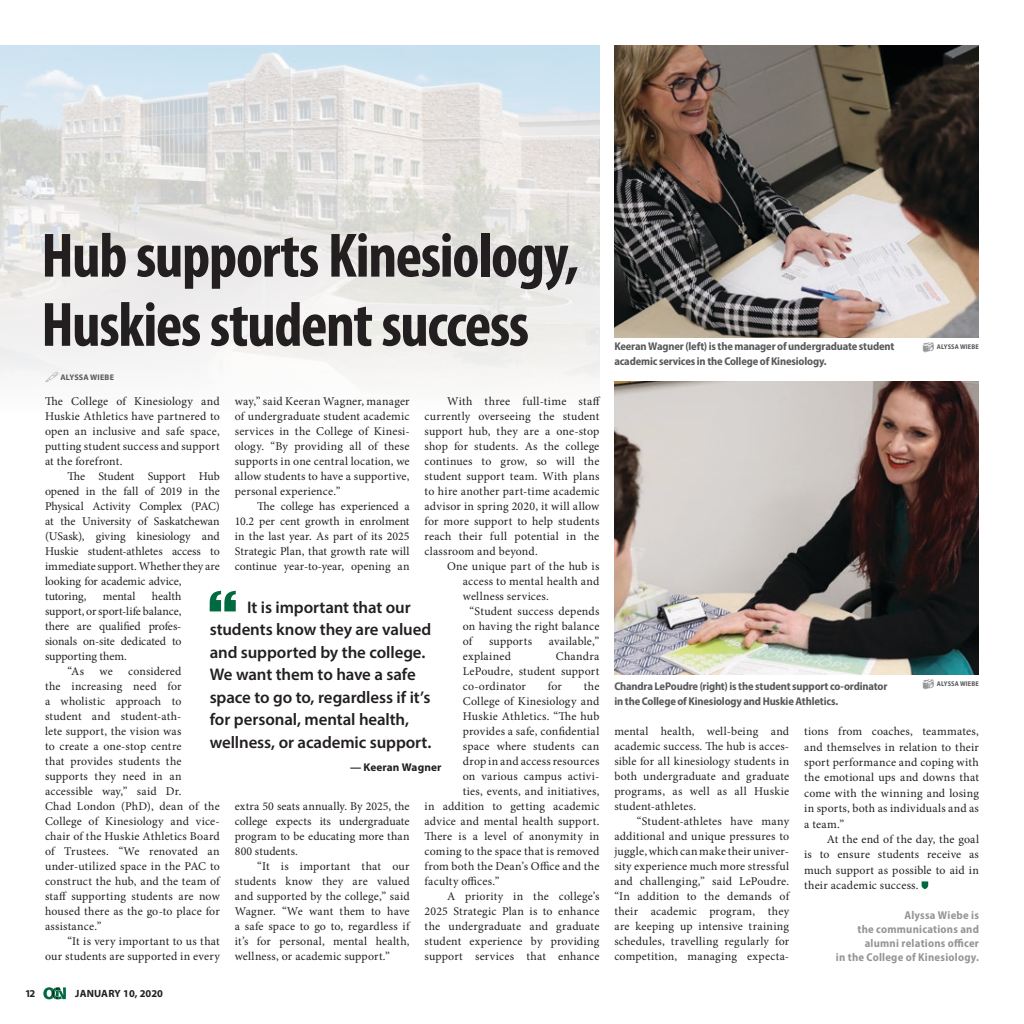
<style>
.page{position:relative;width:1024px;height:1024px;background:#fff}
.page>*{position:absolute;margin:0;border:0;box-sizing:border-box;transform-origin:0 0}
.heading_3{font:700 condensed 63.12px/69.1px "Myriad Pro";letter-spacing:-.025em;color:#231f20}
.Pull_out_Quote{font:600 16.88px/22.5px "Myriad Pro";letter-spacing:-.005em;color:#231f20}
.Copy{font:11.88px/15px "Minion Pro";letter-spacing:.015em;color:#231f20;text-align:justify}
.Copy-2{font:11.88px/15px "Minion Pro";letter-spacing:-.01em;color:#231f20}
.photo_caption{font:700 semi-condensed 11.38px/14.1px "Myriad Pro";letter-spacing:.02em;color:#949698;text-align:right}
.photo_caption-2{font:700 semi-condensed 11.25px/15px "Myriad Pro";letter-spacing:-.015em;color:#58595b}
.Pull_out_Quote-2{font:700 11.25px "Myriad Pro";letter-spacing:.01em;color:#231f20}
.t1{font:700 10.5px "Myriad Pro";color:#231f20}
.t2{font:700 8.12px "Myriad Pro";letter-spacing:.02em;color:#58595b}
.t3{font:700 semi-condensed 6.88px "Myriad Pro";letter-spacing:.02em;color:#58595b}
</style>
<div class="page">
<svg style="left:43px;top:987px;width:23px;height:12px"></svg>
<img style="left:0;top:45px;width:599px;height:339px">
<svg style="left:921px;top:881px;width:7px;height:8px"></svg>
<img style="left:614px;top:381px;width:365px;height:293px">
<img style="left:614px;top:45px;width:365px;height:293px">
<svg style="left:210px;top:591px;width:26px;height:20px"></svg>
<svg style="left:45px;top:371px;width:13px;height:11px"></svg>
<p class="heading_3" style="left:41px;top:220px;width:539px">Hub supports Kinesiology,<br>Huskies student success</p>
<p class="t2" style="left:60px;top:372px;width:55px">ALYSSA WIEBE</p>
<p class="Copy" style="left:45px;top:394px;width:176px">The College of Kinesiology and Huskie Athletics have partnered to open an inclusive and safe space, putting student success and support at the forefront.</p>
<p class="Copy-2" style="left:45px;top:469px;width:176px;text-indent:23px">The Student Support Hub opened in the fall of 2019 in the<br>Physical Activity Complex (PAC) at the University of Saskatchewan (USask), giving kinesiology and<br>Huskie student-athletes access to immediate support. Whether they are looking for academic advice, tutoring,</p>
<p class="Copy" style="left:235px;top:394px;width:176px">way,” said Keeran Wagner, manager of undergraduate student academic services in the College of Kinesi&shy;ology. “By providing all of these supports in one central location, we allow students to have a supportive, personal experience.”</p>
<p class="Copy" style="left:235px;top:499px;width:176px;text-indent:23px">The college has experienced a 10.2 per cent growth in enrolment in the last year. As part of its 2025<br>Strategic Plan, that growth rate will continue year-to-year, opening an</p>
<p class="Copy" style="left:425px;top:394px;width:177px;text-indent:23px">With three full-time staff currently overseeing the student support hub, they are a one-stop shop for students. As the college continues to grow, so will the student support team. With plans to hire another part-time academic advisor in spring 2020, it will allow for more support to help students reach their full potential in the classroom and beyond.</p>
<p class="Copy" style="left:463px;top:559px;width:138px;text-indent:-16px">One unique part of the hub is access to mental health and wellness services.</p>
<p class="Copy" style="left:463px;top:604px;width:138px;text-indent:7px">“Student success depends on having the right balance of</p>
<p class="Copy" style="left:45px;top:589px;width:138px;text-indent:107px">health support, or sport-life balance, there are qualified profes&shy;sionals on-site dedicated to supporting them.</p>
<p class="Copy" style="left:68px;top:664px;width:18px">“As</p>
<p class="Copy" style="left:99px;top:664px;width:15px">we</p>
<p class="Copy" style="left:103px;top:589px;width:34px">mental</p>
<p class="Pull_out_Quote" style="left:210px;top:595px;width:223px;text-indent:37px">It is important that our students know they are valued and supported by the college.<br>We want them to have a safe space to go to, regardless if it’s for personal, mental health, wellness, or academic support.</p>
<p class="Pull_out_Quote-2" style="left:350px;top:760px;width:93px">— Keeran Wagner</p>
<p class="Copy" style="left:489px;top:634px;width:44px">supports</p>
<p class="Copy" style="left:549px;top:634px;width:52px">available,”</p>
<p class="Copy" style="left:463px;top:649px;width:50px">explained</p>
<p class="Copy" style="left:463px;top:649px;width:138px;text-indent:93px">Chandra LePoudre, student support co-ordinator</p>
<p class="Copy" style="left:45px;top:664px;width:176px;text-align:left;text-indent:83px">considered<br>the increasing need for<br>a wholistic approach to student and student-ath-<br>lete support, the vision was<br>to create a one-stop centre<br>that provides students the supports they need in an accessible way,” said Dr.<br>Chad London (PhD), dean of the<br>College of Kinesiology and vice&shy;chair of the Huskie Athletics Board of Trustees. “We renovated an under-utilized space in the PAC to construct the hub, and the team of staff supporting students are now housed there as the go-to place for assistance.”</p>
<p class="Copy" style="left:45px;top:934px;width:176px;text-align:right">“It is very important to us that<br>our students are supported in every</p>
<p class="Copy" style="left:548px;top:679px;width:16px">for</p>
<p class="Copy" style="left:584px;top:679px;width:17px">the</p>
<p class="Copy" style="left:463px;top:694px;width:138px">College of Kinesiology and</p>
<p class="Copy" style="left:463px;top:709px;width:138px">Huskie Athletics. “The hub</p>
<p class="Copy" style="left:463px;top:724px;width:138px">provides a safe, confidential</p>
<p class="Copy" style="left:463px;top:739px;width:138px">space where students can</p>
<p class="Copy" style="left:463px;top:754px;width:138px">drop in and access resources</p>
<p class="Copy" style="left:463px;top:769px;width:138px">on various campus activi-</p>
<p class="Copy" style="left:463px;top:784px;width:138px">ties, events, and initiatives,</p>
<p class="Copy" style="left:425px;top:799px;width:176px">in addition to getting academic</p>
<p class="Copy" style="left:425px;top:814px;width:176px">advice and mental health support.</p>
<p class="Copy" style="left:425px;top:829px;width:176px">There is a level of anonymity in</p>
<p class="Copy" style="left:425px;top:844px;width:176px">coming to the space that is removed</p>
<p class="Copy" style="left:425px;top:859px;width:176px">from both the Dean’s Office and the</p>
<p class="Copy" style="left:425px;top:874px;width:76px">faculty offices.”</p>
<p class="Copy" style="left:425px;top:889px;width:176px;text-indent:23px">A priority in the college’s 2025 Strategic Plan is to enhance the undergraduate and graduate student experience by providing support services that enhance</p>
<p class="Copy" style="left:235px;top:799px;width:176px">extra 50 seats annually. By 2025, the college expects its undergraduate program to be educating more than 800 students.</p>
<p class="Copy" style="left:235px;top:859px;width:176px;text-indent:23px">“It is important that our students know they are valued and supported by the college,” said Wagner. “We want them to have a safe space to go to, regardless if it’s for personal, mental health, wellness, or academic support.”</p>
<p class="t1" style="left:25px;top:986px;width:12px">12</p>
<p class="t1" style="left:75px;top:986px;width:89px">JANUARY 10, 2020</p>
<p class="photo_caption-2" style="left:614px;top:338px;width:282px">Keeran Wagner (left) is the manager of undergraduate student academic services in the College of Kinesiology.</p>
<p class="t3" style="left:937px;top:342px;width:44px">ALYSSA WIEBE</p>
<p class="t3" style="left:937px;top:679px;width:44px">ALYSSA WIEBE</p>
<p class="photo_caption-2" style="left:614px;top:678px;width:275px">Chandra LePoudre (right) is the student support co-ordinator in the College of Kinesiology and Huskie Athletics.</p>
<p class="Copy" style="left:804px;top:724px;width:176px;line-height:15.4px">tions from coaches, teammates, and themselves in relation to their sport performance and coping with the emotional ups and downs that come with the winning and losing in sports, both as individuals and as a team.”</p>
<p class="Copy" style="left:804px;top:831px;width:176px;line-height:15.4px;text-indent:23px">At the end of the day, the goal is to ensure students receive as much support as possible to aid in their academic success.</p>
<p class="photo_caption" style="left:836px;top:907px;width:145px">Alyssa Wiebe is<br>the communications and alumni relations officer<br>in the College of Kinesiology.</p>
<p class="Copy" style="left:614px;top:724px;width:176px">mental health, well-being and academic success. The hub is acces&shy;sible for all kinesiology students in both undergraduate and graduate programs, as well as all Huskie student-athletes.</p>
<p class="Copy" style="left:614px;top:814px;width:176px;text-indent:23px">“Student-athletes have many additional and unique pressures to juggle, which can make their univer&shy;sity experience much more stressful and challenging,” said LePoudre. “In addition to the demands of their academic program, they are keeping up intensive training schedules, travelling regularly for competition, managing expecta-</p>
</div>
